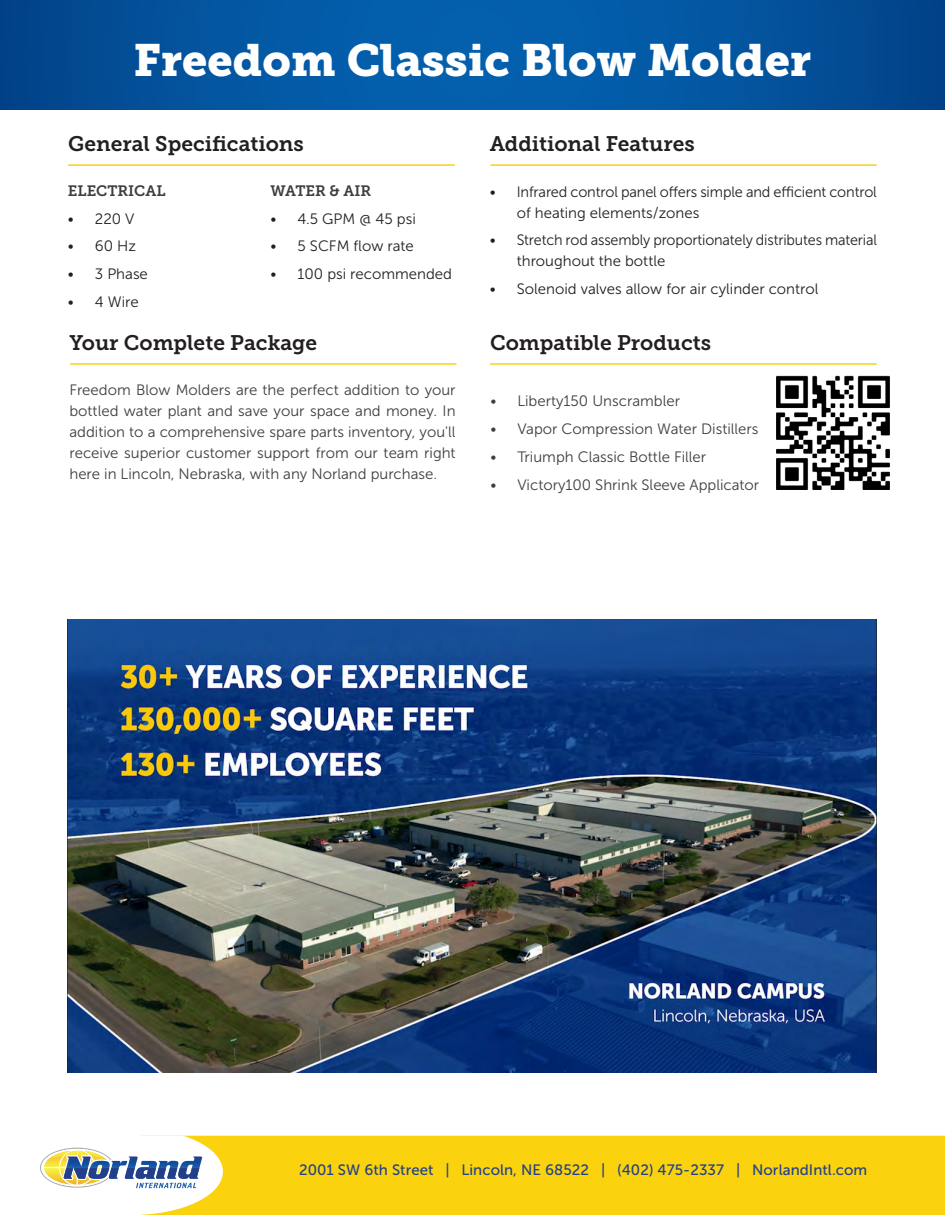
<style>
.page{position:relative;width:945px;height:1215px;background:#fff}
.page>*{position:absolute;margin:0;border:0;box-sizing:border-box;transform-origin:0 0}
.New_Main_Page_Header{font:45px "Museo Slab 900";color:#fff}
.Subheader{font:21px "Museo Slab 700";color:#231f20}
.Body{font:15px/21px "Museo Sans 300";color:#3e3e3f;text-align:justify}
.t1{font:15px/21px "Museo Sans 300";color:#231f20}
.t2{font:15px "Museo Sans 500";letter-spacing:.005em;color:#224089}
.t3{font:15px "Museo Slab 700";color:#3e3e3f}
</style>
<div class="page">
<svg style="left:0;top:0;width:945px;height:110px;background:#02549e"></svg>
<div style="left:140px;top:1136px;width:805px;height:79px;background:#fad20e"></div>
<svg style="left:40px;top:1136px;width:183px;height:79px"></svg>
<hr style="left:490px;top:164px;width:387px;height:2px;background:#fad20e">
<hr style="left:70px;top:363px;width:386px;height:2px;background:#fad20e">
<hr style="left:68px;top:164px;width:387px;height:2px;background:#fad20e">
<hr style="left:490px;top:363px;width:387px;height:2px;background:#fad20e">
<img style="left:776px;top:376px;width:114px;height:114px">
<img style="left:67px;top:619px;width:810px;height:454px">
<p class="New_Main_Page_Header" style="left:134px;top:35px;width:679px">Freedom Classic Blow Molder</p>
<p class="Subheader" style="left:68px;top:132px;width:237px">General Specifications</p>
<p class="t3" style="left:68px;top:182px;width:99px">ELECTRICAL</p>
<p class="t1" style="left:68px;top:208px;width:68px">• 220 V</p>
<p class="t1" style="left:68px;top:236px;width:70px">• 60 Hz</p>
<p class="t1" style="left:68px;top:264px;width:82px">• 3 Phase</p>
<p class="t1" style="left:68px;top:291px;width:72px">• 4 Wire</p>
<p class="t3" style="left:271px;top:182px;width:102px">WATER &amp; AIR</p>
<p class="t1" style="left:271px;top:208px;width:147px">• 4.5 GPM @ 45 psi</p>
<p class="t1" style="left:271px;top:236px;width:145px">• 5 SCFM flow rate</p>
<p class="t1" style="left:271px;top:264px;width:183px">• 100 psi recommended</p>
<p class="Subheader" style="left:69px;top:331px;width:249px">Your Complete Package</p>
<p class="Body" style="left:69px;top:380px;width:388px">Freedom Blow Molders are the perfect addition to your bottled water plant and save your space and money. In addition to a comprehensive spare parts inventory, you'll receive superior customer support from our team right here in Lincoln, Nebraska, with any Norland purchase.</p>
<p class="Subheader" style="left:490px;top:132px;width:207px">Additional Features</p>
<p class="t1" style="left:517px;top:181px;width:362px;text-indent:-27px">• Infrared control panel offers simple and efficient control of heating elements/zones</p>
<p class="t1" style="left:517px;top:230px;width:362px;text-indent:-27px">• Stretch rod assembly proportionately distributes material throughout the bottle</p>
<p class="t1" style="left:490px;top:279px;width:330px">• Solenoid valves allow for air cylinder control</p>
<p class="Subheader" style="left:490px;top:331px;width:223px">Compatible Products</p>
<p class="Body" style="left:490px;top:391px;width:191px">• Liberty150 Unscrambler</p>
<p class="Body" style="left:490px;top:419px;width:270px">• Vapor Compression Water Distillers</p>
<p class="Body" style="left:490px;top:446px;width:217px">• Triumph Classic Bottle Filler</p>
<p class="Body" style="left:490px;top:474px;width:270px">• Victory100 Shrink Sleeve Applicator</p>
<p class="t2" style="left:299px;top:1161px;width:570px">2001 SW 6th Street | Lincoln, NE 68522 | (402) 475-2337 | NorlandIntl.com</p>
</div>
